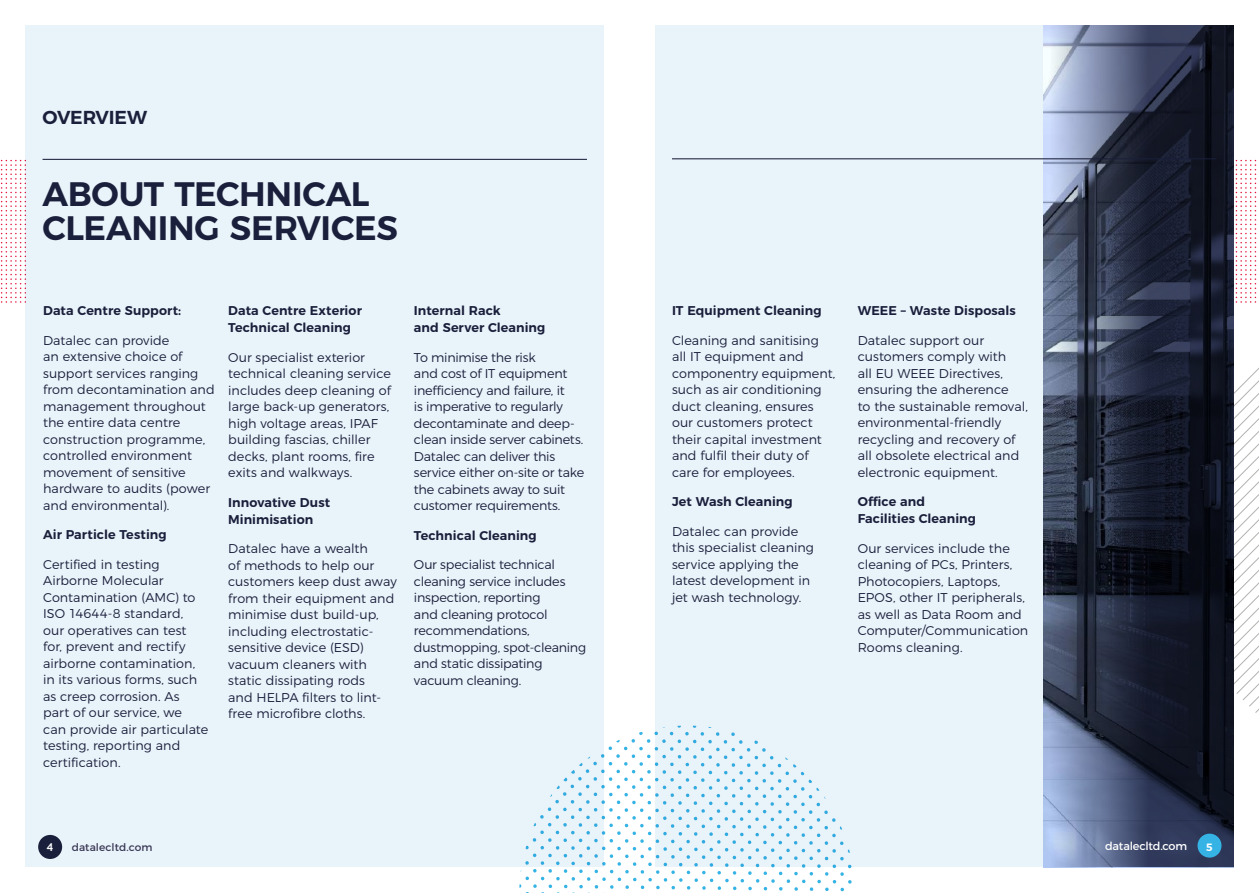
<style>
.page{position:relative;width:1259px;height:893px;background:#fff}
.page>*{position:absolute;margin:0;border:0;box-sizing:border-box;transform-origin:0 0}
.t1{font:600 33.9px/33.9px "Montserrat";letter-spacing:-.01em;color:#1a1f3b}
.t2{font:600 18.75px "Montserrat";letter-spacing:-.01em;color:#1a1f3b}
.t3{font:300 12.75px/16.5px "Montserrat";color:#1a1f3b}
.t4{font:600 12.75px/17px "Montserrat";letter-spacing:.005em;color:#1a1f3b}
.t5{font:11.25px "Montserrat";letter-spacing:-.02em;color:#fff}
.t6{font:10.65px "Montserrat";letter-spacing:.005em;color:#393754}
.t7{font:600 10.65px "Axiforma";color:#fff}
.t8{font:600 10.5px "Montserrat";color:#fff}
</style>
<div class="page">
<svg style="left:1233px;top:348px;width:26px;height:366px"></svg>
<div style="left:655px;top:26px;width:578px;height:841px;background:#e9f3fa"></div>
<svg style="left:1043px;top:26px;width:190px;height:841px;background:#32394e"></svg>
<div style="left:26px;top:26px;width:578px;height:841px;background:#e9f3fa"></div>
<hr style="left:43px;top:159px;width:544px;height:1px;background:#1a1f3b">
<svg style="left:519px;top:725px;width:333px;height:168px"></svg>
<svg style="left:1233px;top:160px;width:24px;height:143px"></svg>
<svg style="left:0;top:160px;width:25px;height:143px"></svg>
<div style="left:38px;top:835px;width:24px;height:24px;background:#1a1f3b;border-radius:50%"></div>
<div style="left:1197px;top:834px;width:24px;height:24px;background:#36b3e5;border-radius:50%"></div>
<hr style="left:672px;top:158px;width:544px;height:1px;background:#1a1f3b">
<h2 class="t2" style="left:43px;top:103px;width:106px">OVERVIEW</h2>
<h1 class="t1" style="left:43px;top:174px;width:357px">ABOUT TECHNICAL<br>CLEANING SERVICES</h1>
<p class="t4" style="left:43px;top:301px;width:140px">Data Centre Support:</p>
<p class="t3" style="left:43px;top:331px;width:173px">Datalec can provide<br>an extensive choice of support services ranging from decontamination and management throughout the entire data centre construction programme, controlled environment movement of sensitive hardware to audits (power and environmental).</p>
<p class="t4" style="left:43px;top:525px;width:125px">Air Particle Testing</p>
<p class="t3" style="left:43px;top:555px;width:167px">Certified in testing<br>Airborne Molecular<br>Contamination (AMC) to<br>ISO 14644-8 standard,<br>our operatives can test for, prevent and rectify airborne contamination, in its various forms, such as creep corrosion. As part of our service, we<br>can provide air particulate testing, reporting and certification.</p>
<p class="t4" style="left:228px;top:301px;width:135px">Data Centre Exterior<br>Technical Cleaning</p>
<p class="t3" style="left:228px;top:348px;width:164px">Our specialist exterior technical cleaning service includes deep cleaning of large back-up generators, high voltage areas, IPAF building fascias, chiller decks, plant rooms, fire exits and walkways.</p>
<p class="t4" style="left:228px;top:493px;width:103px">Innovative Dust<br>Minimisation</p>
<p class="t3" style="left:228px;top:539px;width:170px">Datalec have a wealth<br>of methods to help our customers keep dust away from their equipment and minimise dust build-up, including electrostatic&shy;sensitive device (ESD) vacuum cleaners with static dissipating rods<br>and HELPA filters to lint&shy;free microfibre cloths.</p>
<p class="t4" style="left:414px;top:301px;width:133px">Internal Rack<br>and Server Cleaning</p>
<p class="t3" style="left:414px;top:348px;width:172px">To minimise the risk<br>and cost of IT equipment inefficiency and failure, it<br>is imperative to regularly decontaminate and deep&shy;clean inside server cabinets.<br>Datalec can deliver this service either on-site or take the cabinets away to suit customer requirements.</p>
<p class="t4" style="left:414px;top:526px;width:124px">Technical Cleaning</p>
<p class="t3" style="left:414px;top:555px;width:174px">Our specialist technical cleaning service includes inspection, reporting<br>and cleaning protocol recommendations, dustmopping, spot-cleaning and static dissipating vacuum cleaning.</p>
<p class="t4" style="left:672px;top:301px;width:151px">IT Equipment Cleaning</p>
<p class="t3" style="left:672px;top:331px;width:165px">Cleaning and sanitising all IT equipment and componentry equipment, such as air conditioning duct cleaning, ensures our customers protect their capital investment and fulfil their duty of care for employees.</p>
<p class="t4" style="left:672px;top:492px;width:122px">Jet Wash Cleaning</p>
<p class="t3" style="left:672px;top:522px;width:143px">Datalec can provide this specialist cleaning service applying the latest development in jet wash technology.</p>
<p class="t4" style="left:857px;top:301px;width:160px">WEEE – Waste Disposals</p>
<p class="t3" style="left:857px;top:331px;width:172px">Datalec support our customers comply with<br>all EU WEEE Directives, ensuring the adherence<br>to the sustainable removal, environmental-friendly recycling and recovery of all obsolete electrical and electronic equipment.</p>
<p class="t4" style="left:857px;top:492px;width:120px">Office and<br>Facilities Cleaning</p>
<p class="t3" style="left:857px;top:539px;width:172px">Our services include the cleaning of PCs, Printers,<br>Photocopiers, Laptops,<br>EPOS, other IT peripherals, as well as Data Room and<br>Computer/Communication<br>Rooms cleaning.</p>
<p class="t7" style="left:47px;top:840px;width:8px">4</p>
<p class="t6" style="left:72px;top:839px;width:82px">datalecltd.com</p>
<p class="t5" style="left:1105px;top:837px;width:83px">datalecltd.com</p>
<p class="t8" style="left:1206px;top:838px;width:8px">5</p>
</div>
